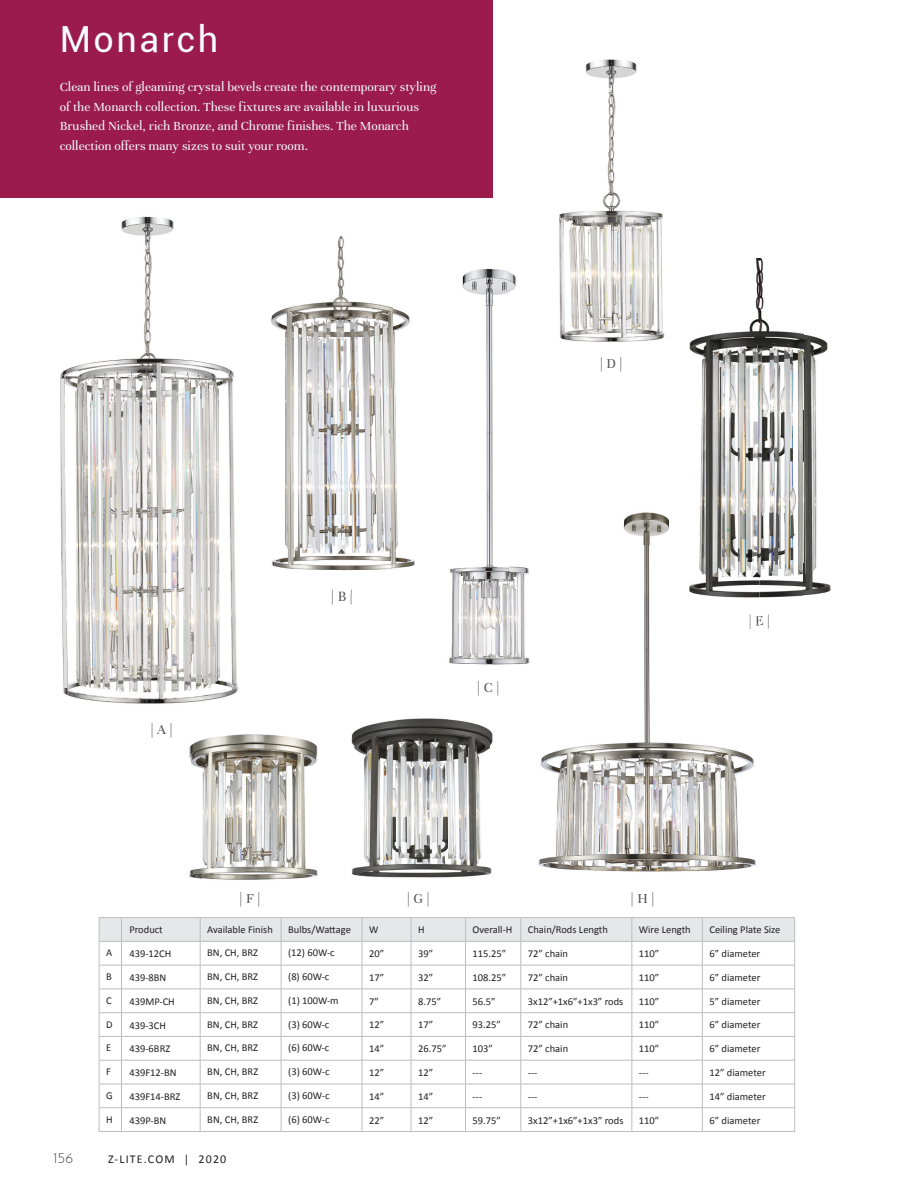
<style>
.page{position:relative;width:918px;height:1188px;background:#fff}
.page>*{position:absolute;margin:0;border:0;box-sizing:border-box;transform-origin:0 0}
.t1{font:36px "Roboto";letter-spacing:.07em;color:#f7fcfe}
.t2{font:15px "Unna";color:#57585a}
.t3{font:300 15px "Josefin Sans Std";color:#231f20}
.t4{font:13.5px/19.5px "Unna";color:#f3fafe}
.t5{font:12px "Calibri";letter-spacing:.1em;color:#231f20}
.t6{font:10.5px "Calibri";color:#231f20}
</style>
<div class="page">
<img style="left:60px;top:216px;width:143px;height:488px">
<img style="left:203px;top:362px;width:31px;height:148px">
<img style="left:203px;top:510px;width:35px;height:191px">
<img style="left:559px;top:59px;width:106px;height:283px">
<div style="left:0;top:0;width:492px;height:198px;background:#9b1b4d"></div>
<svg style="left:99px;top:917px;width:696px;height:215px"></svg>
<hr style="left:121px;top:1131px;width:79px;height:1px;background:#bcbdc0">
<hr style="left:200px;top:1131px;width:81px;height:1px;background:#bcbdc0">
<hr style="left:281px;top:1131px;width:81px;height:1px;background:#bcbdc0">
<hr style="left:362px;top:1131px;width:49px;height:1px;background:#bcbdc0">
<hr style="left:411px;top:1131px;width:55px;height:1px;background:#bcbdc0">
<hr style="left:466px;top:1131px;width:55px;height:1px;background:#bcbdc0">
<hr style="left:521px;top:1131px;width:111px;height:1px;background:#bcbdc0">
<hr style="left:632px;top:1131px;width:70px;height:1px;background:#bcbdc0">
<hr style="left:702px;top:1131px;width:93px;height:1px;background:#bcbdc0">
<img style="left:451px;top:268px;width:59px;height:301px">
<img style="left:510px;top:272px;width:6px;height:19px">
<img style="left:510px;top:566px;width:20px;height:99px">
<img style="left:449px;top:569px;width:61px;height:96px">
<img style="left:689px;top:258px;width:115px;height:255px">
<img style="left:804px;top:334px;width:27px;height:262px">
<img style="left:759px;top:513px;width:45px;height:85px">
<img style="left:351px;top:718px;width:142px;height:160px">
<img style="left:271px;top:236px;width:121px;height:354px">
<img style="left:392px;top:307px;width:18px;height:82px">
<img style="left:392px;top:389px;width:23px;height:180px">
<img style="left:332px;top:590px;width:20px;height:3px">
<img style="left:189px;top:734px;width:129px;height:146px">
<img style="left:623px;top:512px;width:46px;height:86px">
<img style="left:540px;top:598px;width:174px;height:192px">
<img style="left:714px;top:615px;width:40px;height:175px">
<img style="left:538px;top:790px;width:218px;height:82px">
<img style="left:750px;top:615px;width:9px;height:14px">
<img style="left:540px;top:598px;width:12px;height:74px">
<img style="left:670px;top:502px;width:89px;height:113px">
<h1 class="t1" style="left:60px;top:14px;width:160px">Monarch</h1>
<p class="t4" style="left:60px;top:78px;width:378px">Clean lines of gleaming crystal bevels create the contemporary styling of the Monarch collection. These fixtures are available in luxurious Brushed Nickel, rich Bronze, and Chrome finishes. The Monarch collection offers many sizes to suit your room.</p>
<h2 class="t2" style="left:151px;top:721px;width:24px">| A |</h2>
<h2 class="t2" style="left:331px;top:588px;width:24px">| B |</h2>
<h2 class="t2" style="left:477px;top:679px;width:24px">| C |</h2>
<h2 class="t2" style="left:239px;top:890px;width:23px">| F |</h2>
<h2 class="t2" style="left:407px;top:890px;width:25px">| G |</h2>
<h2 class="t2" style="left:600px;top:355px;width:24px">| D |</h2>
<h2 class="t2" style="left:748px;top:612px;width:24px">| E |</h2>
<h2 class="t2" style="left:631px;top:890px;width:25px">| H |</h2>
<p class="t6" style="left:129px;top:923px;width:35px">Product</p>
<p class="t6" style="left:207px;top:923px;width:67px">Available Finish</p>
<p class="t6" style="left:288px;top:923px;width:64px">Bulbs/Wattage</p>
<p class="t6" style="left:369px;top:923px;width:11px">W</p>
<p class="t6" style="left:418px;top:923px;width:8px">H</p>
<p class="t6" style="left:473px;top:923px;width:41px">Overall-H</p>
<p class="t6" style="left:528px;top:923px;width:82px">Chain/Rods Length</p>
<p class="t6" style="left:639px;top:923px;width:53px">Wire Length</p>
<p class="t6" style="left:709px;top:923px;width:73px">Ceiling Plate Size</p>
<p class="t6" style="left:106px;top:946px;width:8px">A</p>
<p class="t6" style="left:129px;top:947px;width:43px">439-12CH</p>
<p class="t6" style="left:207px;top:946px;width:52px">BN, CH, BRZ</p>
<p class="t6" style="left:288px;top:946px;width:48px">(12) 60W-c</p>
<p class="t6" style="left:369px;top:947px;width:17px">20”</p>
<p class="t6" style="left:418px;top:947px;width:17px">39”</p>
<p class="t6" style="left:473px;top:947px;width:35px">115.25”</p>
<p class="t6" style="left:528px;top:947px;width:42px">72” chain</p>
<p class="t6" style="left:639px;top:947px;width:22px">110”</p>
<p class="t6" style="left:709px;top:947px;width:52px">6” diameter</p>
<p class="t6" style="left:106px;top:970px;width:7px">B</p>
<p class="t6" style="left:129px;top:971px;width:39px">439-8BN</p>
<p class="t6" style="left:207px;top:970px;width:52px">BN, CH, BRZ</p>
<p class="t6" style="left:288px;top:970px;width:43px">(8) 60W-c</p>
<p class="t6" style="left:369px;top:971px;width:17px">17”</p>
<p class="t6" style="left:418px;top:971px;width:17px">32”</p>
<p class="t6" style="left:473px;top:971px;width:35px">108.25”</p>
<p class="t6" style="left:528px;top:971px;width:42px">72” chain</p>
<p class="t6" style="left:639px;top:971px;width:22px">110”</p>
<p class="t6" style="left:709px;top:971px;width:52px">6” diameter</p>
<p class="t6" style="left:106px;top:994px;width:7px">C</p>
<p class="t6" style="left:129px;top:995px;width:47px">439MP-CH</p>
<p class="t6" style="left:207px;top:994px;width:52px">BN, CH, BRZ</p>
<p class="t6" style="left:288px;top:994px;width:52px">(1) 100W-m</p>
<p class="t6" style="left:369px;top:995px;width:11px">7”</p>
<p class="t6" style="left:418px;top:995px;width:25px">8.75”</p>
<p class="t6" style="left:473px;top:995px;width:25px">56.5”</p>
<p class="t6" style="left:528px;top:995px;width:97px">3x12”+1x6”+1x3” rods</p>
<p class="t6" style="left:639px;top:995px;width:22px">110”</p>
<p class="t6" style="left:709px;top:995px;width:52px">5” diameter</p>
<p class="t6" style="left:106px;top:1017px;width:8px">D</p>
<p class="t6" style="left:129px;top:1018px;width:38px">439-3CH</p>
<p class="t6" style="left:207px;top:1017px;width:52px">BN, CH, BRZ</p>
<p class="t6" style="left:288px;top:1017px;width:43px">(3) 60W-c</p>
<p class="t6" style="left:369px;top:1018px;width:17px">12”</p>
<p class="t6" style="left:418px;top:1018px;width:17px">17”</p>
<p class="t6" style="left:473px;top:1018px;width:30px">93.25”</p>
<p class="t6" style="left:528px;top:1018px;width:42px">72” chain</p>
<p class="t6" style="left:639px;top:1018px;width:22px">110”</p>
<p class="t6" style="left:709px;top:1018px;width:52px">6” diameter</p>
<p class="t6" style="left:106px;top:1041px;width:7px">E</p>
<p class="t6" style="left:129px;top:1042px;width:42px">439-6BRZ</p>
<p class="t6" style="left:207px;top:1041px;width:52px">BN, CH, BRZ</p>
<p class="t6" style="left:288px;top:1041px;width:43px">(6) 60W-c</p>
<p class="t6" style="left:369px;top:1042px;width:17px">14”</p>
<p class="t6" style="left:418px;top:1042px;width:30px">26.75”</p>
<p class="t6" style="left:473px;top:1042px;width:22px">103”</p>
<p class="t6" style="left:528px;top:1042px;width:42px">72” chain</p>
<p class="t6" style="left:639px;top:1042px;width:22px">110”</p>
<p class="t6" style="left:709px;top:1042px;width:52px">6” diameter</p>
<p class="t6" style="left:106px;top:1065px;width:6px">F</p>
<p class="t6" style="left:129px;top:1066px;width:49px">439F12-BN</p>
<p class="t6" style="left:207px;top:1065px;width:52px">BN, CH, BRZ</p>
<p class="t6" style="left:288px;top:1065px;width:43px">(3) 60W-c</p>
<p class="t6" style="left:369px;top:1066px;width:17px">12”</p>
<p class="t6" style="left:418px;top:1066px;width:17px">12”</p>
<p class="t6" style="left:473px;top:1066px;width:11px">---</p>
<p class="t6" style="left:528px;top:1066px;width:11px">---</p>
<p class="t6" style="left:639px;top:1066px;width:11px">---</p>
<p class="t6" style="left:709px;top:1066px;width:58px">12” diameter</p>
<p class="t6" style="left:106px;top:1089px;width:8px">G</p>
<p class="t6" style="left:129px;top:1090px;width:52px">439F14-BRZ</p>
<p class="t6" style="left:207px;top:1089px;width:52px">BN, CH, BRZ</p>
<p class="t6" style="left:288px;top:1089px;width:43px">(3) 60W-c</p>
<p class="t6" style="left:369px;top:1090px;width:17px">14”</p>
<p class="t6" style="left:418px;top:1090px;width:17px">14”</p>
<p class="t6" style="left:473px;top:1090px;width:11px">---</p>
<p class="t6" style="left:528px;top:1090px;width:11px">---</p>
<p class="t6" style="left:639px;top:1090px;width:11px">---</p>
<p class="t6" style="left:709px;top:1090px;width:58px">14” diameter</p>
<p class="t6" style="left:106px;top:1113px;width:8px">H</p>
<p class="t6" style="left:129px;top:1113px;width:38px">439P-BN</p>
<p class="t6" style="left:207px;top:1113px;width:52px">BN, CH, BRZ</p>
<p class="t6" style="left:288px;top:1113px;width:43px">(6) 60W-c</p>
<p class="t6" style="left:369px;top:1113px;width:17px">22”</p>
<p class="t6" style="left:418px;top:1113px;width:17px">12”</p>
<p class="t6" style="left:473px;top:1113px;width:30px">59.75”</p>
<p class="t6" style="left:528px;top:1113px;width:97px">3x12”+1x6”+1x3” rods</p>
<p class="t6" style="left:639px;top:1113px;width:22px">110”</p>
<p class="t6" style="left:709px;top:1113px;width:52px">6” diameter</p>
<h2 class="t3" style="left:53px;top:1148px;width:21px">156</h2>
<p class="t5" style="left:108px;top:1152px;width:120px">Z-LITE.COM | 2020</p>
</div>
